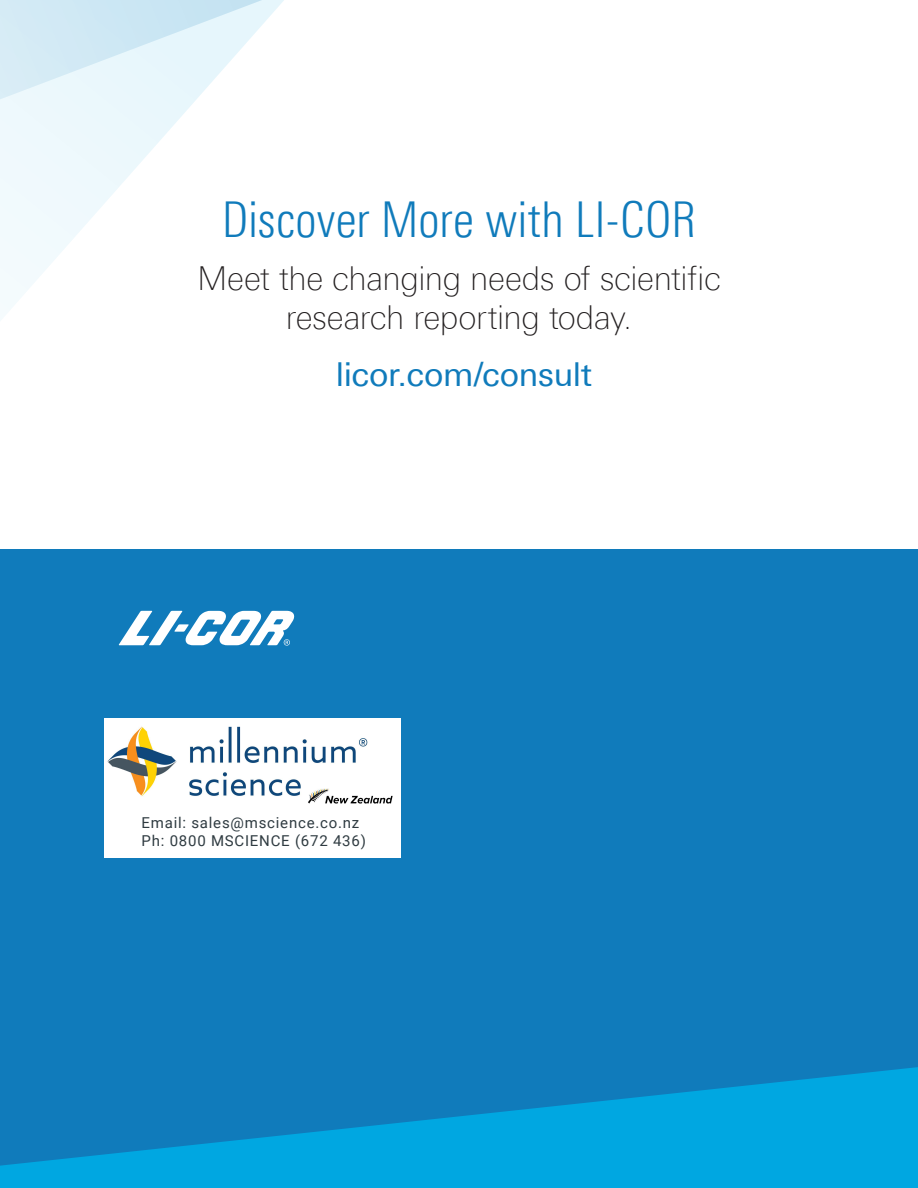
<style>
.page{position:relative;width:918px;height:1188px;background:#fff}
.page>*{position:absolute;margin:0;border:0;box-sizing:border-box;transform-origin:0 0}
.t1{font:300 condensed 49.5px "Univers Next Pro";letter-spacing:-.005em;color:#107bbb}
.t2{font:100 33px/39.6px "Univers Next Pro";letter-spacing:-.01em;color:#231f20;text-align:center}
.t3{font:33px "Univers Next Pro";letter-spacing:-.01em;color:#107bbb}
.t4{font:15px/18px "Roboto";letter-spacing:.05em;color:#2f3b41}
</style>
<div class="page">
<div style="left:0;top:550px;width:918px;height:638px;background:#107bbb"></div>
<svg style="left:0;top:1067px;width:918px;height:121px;fill:#00a7e1"></svg>
<svg style="left:0;top:303px;width:308px;height:343px"></svg>
<svg style="left:0;top:0;width:284px;height:303px"></svg>
<div style="left:105px;top:837px;width:296px;height:21px;background:#fff"></div>
<img style="left:105px;top:718px;width:296px;height:119px">
<h1 class="t1" style="left:222px;top:191px;width:476px">Discover More with LI-COR</h1>
<h1 class="t2" style="left:197px;top:258px;width:525px">Meet the changing needs of scientific research reporting today.</h1>
<h1 class="t3" style="left:336px;top:355px;width:258px">licor.com/consult</h1>
<p class="t4" style="left:142px;top:813px;width:226px">Email: sales@mscience.co.nz<br>Ph: 0800 MSCIENCE (672 436)</p>
</div>
